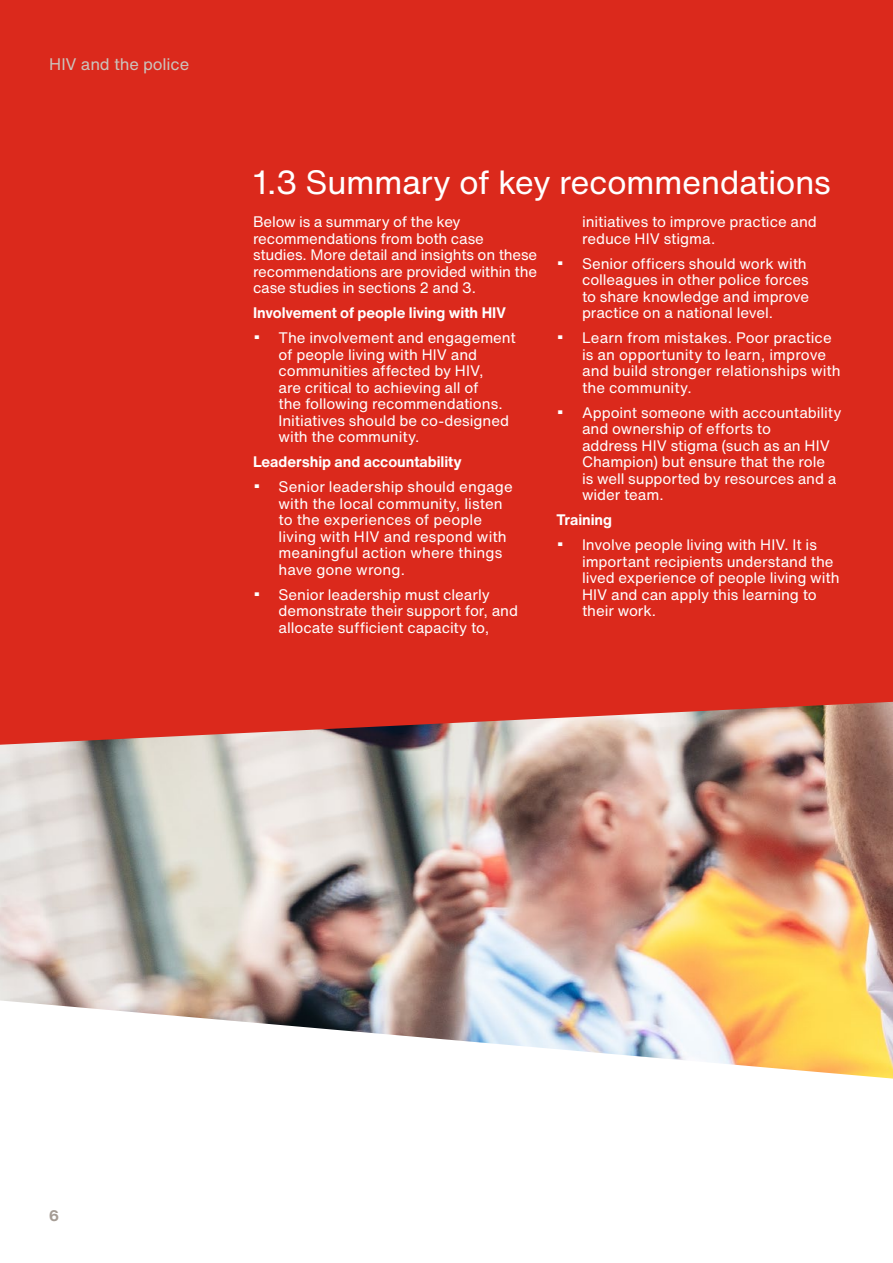
<style>
.page{position:relative;width:893px;height:1263px;background:#fff}
.page>*{position:absolute;margin:0;border:0;box-sizing:border-box;transform-origin:0 0}
.Subheading{font:33px "Helvetica Now Text";letter-spacing:-.015em;color:#fff}
.t1{font:16.5px "Helvetica Now Text";letter-spacing:-.01em;color:#cbc3bc}
.Body{font:15px/16.5px "Helvetica Now Text";letter-spacing:-.005em;color:#fff}
.Body_Header{font:700 15px "Helvetica Now Text";letter-spacing:-.005em;color:#fff}
.t2{font:700 15px "Helvetica Now Text";color:#a59c94}
.s1{font-size:21px}
</style>
<div class="page">
<img style="left:0;top:745px;width:893px;height:255px">
<div style="left:0;top:0;width:893px;height:745px;background:#db291c"></div>
<svg style="left:0;top:1000px;width:893px;height:79px"></svg>
<p class="t1" style="left:49px;top:51px;width:142px">HIV and the police</p>
<p class="Subheading" style="left:253px;top:157px;width:579px">1.3 Summary of key recommendations</p>
<p class="Body" style="left:253px;top:213px;width:286px">Below is a summary of the key recommendations from both case studies. More detail and insights on these recommendations are provided within the case studies in sections 2 and 3.</p>
<p class="Body_Header" style="left:253px;top:302px;width:255px">Involvement of people living with HIV</p>
<p class="Body" style="left:279px;top:329px;width:239px;text-indent:-26px"><span class="s1">•</span> The involvement and engagement of people living with HIV and communities affected by HIV,<br>are critical to achieving all of<br>the following recommendations.<br>Initiatives should be co-designed with the community.</p>
<p class="Body_Header" style="left:253px;top:451px;width:210px">Leadership and accountability</p>
<p class="Body" style="left:279px;top:478px;width:236px;text-indent:-26px"><span class="s1">•</span> Senior leadership should engage with the local community, listen to the experiences of people living with HIV and respond with meaningful action where things have gone wrong.</p>
<p class="Body" style="left:279px;top:586px;width:241px;text-indent:-26px"><span class="s1">•</span> Senior leadership must clearly demonstrate their support for, and allocate sufficient capacity to,</p>
<p class="Body" style="left:582px;top:213px;width:236px">initiatives to improve practice and reduce HIV stigma.</p>
<p class="Body" style="left:582px;top:255px;width:228px;text-indent:-26px"><span class="s1">•</span> Senior officers should work with colleagues in other police forces to share knowledge and improve practice on a national level.</p>
<p class="Body" style="left:582px;top:329px;width:260px;text-indent:-26px"><span class="s1">•</span> Learn from mistakes. Poor practice is an opportunity to learn, improve and build stronger relationships with the community.</p>
<p class="Body" style="left:582px;top:404px;width:261px;text-indent:-26px"><span class="s1">•</span> Appoint someone with accountability and ownership of efforts to<br>address HIV stigma (such as an HIV<br>Champion) but ensure that the role<br>is well supported by resources and a wider team.</p>
<p class="Body_Header" style="left:556px;top:509px;width:57px">Training</p>
<p class="Body" style="left:582px;top:536px;width:259px;text-indent:-26px"><span class="s1">•</span> Involve people living with HIV. It is important recipients understand the lived experience of people living with<br>HIV and can apply this learning to their work.</p>
<p class="t2" style="left:49px;top:1204px;width:11px">6</p>
</div>
